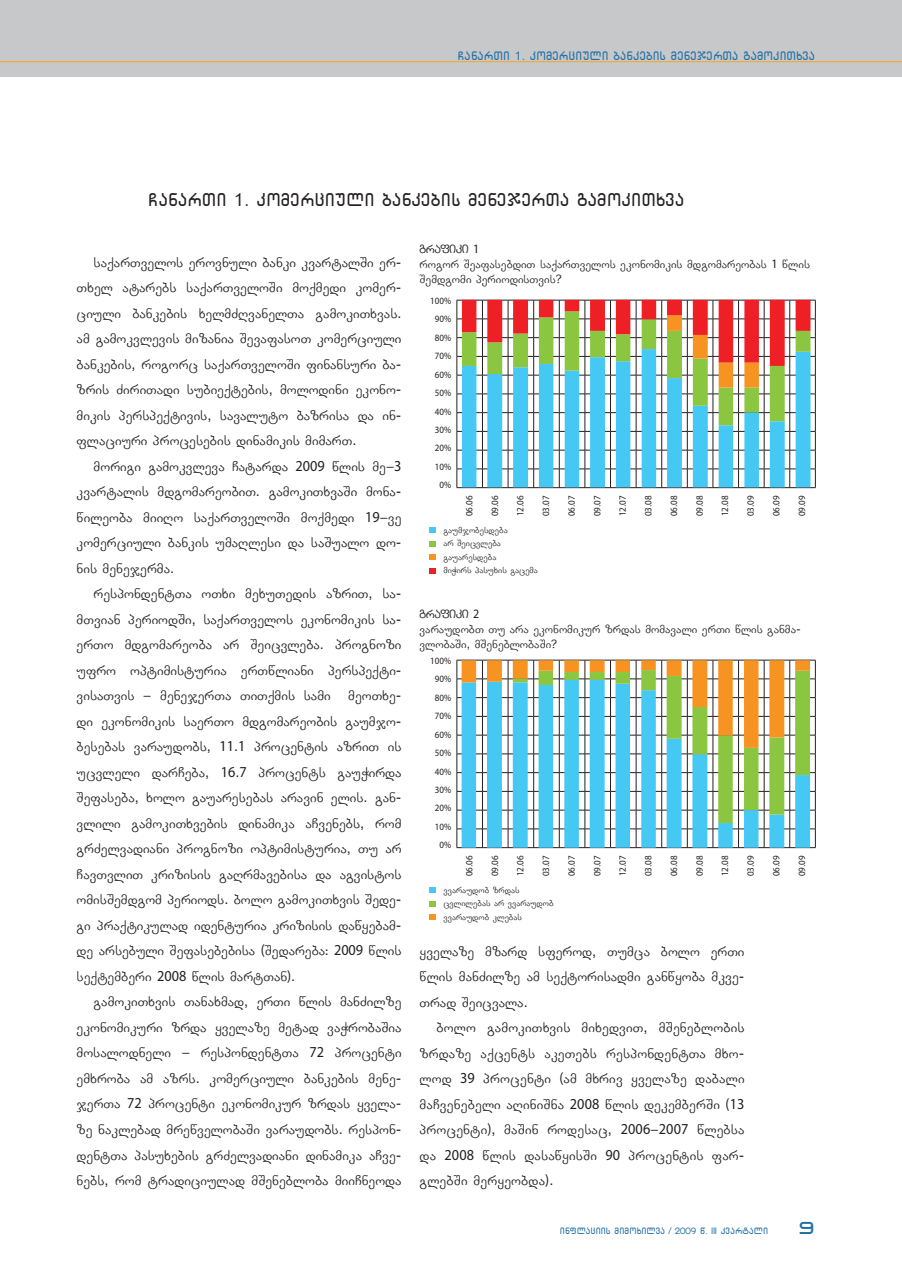
<style>
.page{position:relative;width:902px;height:1280px;background:#fff}
.page>*{position:absolute;margin:0;border:0;box-sizing:border-box;transform-origin:0 0}
.t1{font:18px "Sanet";color:#231f20}
.t2{font:18px "Gotthard";color:#206ea6}
.t3{font:14.25px/25.5px "A Kolkhety N";color:#231f20;text-align:justify}
.t4{font:12px/15px "A Kolkhety N";color:#231f20}
.t5{font:12px "Sanet";color:#206ea6}
.t6{font:12px "A Kolkhety M";color:#231f20}
.t7{font:9px/13.5px "A Kolkhety N";color:#231f20}
.t8{font:9px "Sanet";color:#206ea6}
</style>
<div class="page">
<div style="left:0;top:0;width:901px;height:77px;background:#c7c8ca"></div>
<hr style="left:0;top:61px;width:901px;height:1px;background:#f9a51b">
<hr style="left:456px;top:487px;width:359px;height:1px;background:#231f20">
<hr style="left:456px;top:847px;width:154px;height:1px;background:#231f20">
<hr style="left:610px;top:847px;width:205px;height:1px;background:#231f20">
<svg style="left:429px;top:527px;width:6px;height:6px"></svg>
<svg style="left:429px;top:887px;width:6px;height:6px"></svg>
<svg style="left:429px;top:541px;width:6px;height:6px"></svg>
<svg style="left:429px;top:901px;width:6px;height:6px"></svg>
<svg style="left:429px;top:554px;width:6px;height:6px"></svg>
<svg style="left:429px;top:914px;width:6px;height:5px"></svg>
<svg style="left:429px;top:568px;width:6px;height:6px"></svg>
<svg style="left:456px;top:300px;width:360px;height:187px"></svg>
<svg style="left:456px;top:660px;width:360px;height:187px"></svg>
<p class="t5" style="left:457px;top:49px;width:359px">CANARTI 1. KOMERCIULI BANKEBIS MENEJERTA GAMOKITXVA</p>
<p class="t1" style="left:148px;top:189px;width:538px">CANARTI 1. KOMERCIULI BANKEBIS MENEJERTA GAMOKITXVA</p>
<p class="t3" style="left:77px;top:249px;width:326px;text-indent:17px">SAQARTVELOS EROVNULI BANKI KVARTALSI ER-TXEL ATAREBS SAQARTVELOSI MOQMEDI KOMER-CIULI BANKEBIS XELMZRVANELTA GAMOKITXVAS.<br>AM GAMOKVLEVIS MIZANIA SEVAFASOT KOMERCIULI BANKEBIS, ROGORC SAQARTVELOSI FINANSURI BA-ZRIS ZIRITADI SUBIEQTEBIS, MOLODINI EKONO-MIKIS PERSPEQTIVIS, SAVALUTO BAZRISA DA IN-FLACIURI PROCESEBIS DINAMIKIS MIMART.</p>
<p class="t3" style="left:77px;top:453px;width:326px;text-indent:17px">MORIGI GAMOKVLEVA CATARDA 2009 WLIS ME_3<br>KVARTALIS MDGOMAREOBIT. GAMOKITXVASI MONA-WILEOBA MIIRO SAQARTVELOSI MOQMEDI 19_VE KOMERCIULI BANKIS UMARLESI DA SASUALO DO-NIS MENEJERMA.</p>
<p class="t3" style="left:77px;top:581px;width:326px;text-indent:17px">RESPONDENTTA OTXI MEXUTEDIS AZRIT, SA-MTVIAN PERIODSI, SAQARTVELOS EKONOMIKIS SA-ERTO MDGOMAREOBA AR SEICVLEBA. PROGNOZI UFRO OPTIMISTURIA ERTWLIANI PERSPEQTI-VISATVIS _ MENEJERTA TITQMIS SAMI MEOTXE-DI EKONOMIKIS SAERTO MDGOMAREOBIS GAUMJO-BESEBAS VARAUDOBS, 11.1 PROCENTIS AZRIT IS UCVLELI DARCEBA, 16.7 PROCENTS GAUWIRDA SEFASEBA, XOLO GAUARESEBAS ARAVIN ELIS. GAN-VLILI GAMOKITXVEBIS DINAMIKA ACVENEBS, ROM GRZELVADIANI PROGNOZI OPTIMISTURIA, TU AR CAVTVLIT KRIZISIS GARRMAVEBISA DA AGVISTOS OMISSEMDGOM PERIODS. BOLO GAMOKITXVIS SEDE-GI PRAQTIKULAD IDENTURIA KRIZISIS DAWYEBAM-DE ARSEBULI SEFASEBEBISA (SEDAREBA: 2009 WLIS SEQTEMBERI 2008 WLIS MARTTAN).</p>
<p class="t3" style="left:77px;top:989px;width:326px;text-indent:17px">GAMOKITXVIS TANAXMAD, ERTI WLIS MANZILZE EKONOMIKURI ZRDA YVELAZE METAD VAWROBASIA MOSALODNELI _ RESPONDENTTA 72 PROCENTI EMXROBA AM AZRS. KOMERCIULI BANKEBIS MENE-JERTA 72 PROCENTI EKONOMIKUR ZRDAS YVELA-ZE NAKLEBAD MREWVELOBASI VARAUDOBS. RESPON-DENTTA PASUXEBIS GRZELVADIANI DINAMIKA ACVE-NEBS, ROM TRADICIULAD MSENEBLOBA MIICNEODA</p>
<p class="t6" style="left:419px;top:242px;width:61px">GRAFIKI 1</p>
<p class="t4" style="left:419px;top:257px;width:392px">ROGOR SEAFASEBDIT SAQARTVELOS EKONOMIKIS MDGOMAREOBAS 1 WLIS<br>SEMDGOMI PERIODISTVIS?</p>
<p class="t7" style="left:430px;top:294px;width:22px">100%</p>
<p class="t7" style="left:435px;top:312px;width:18px">90%</p>
<p class="t7" style="left:435px;top:331px;width:18px">80%</p>
<p class="t7" style="left:435px;top:349px;width:18px">70%</p>
<p class="t7" style="left:435px;top:368px;width:18px">60%</p>
<p class="t7" style="left:435px;top:386px;width:18px">50%</p>
<p class="t7" style="left:435px;top:405px;width:18px">40%</p>
<p class="t7" style="left:435px;top:423px;width:18px">30%</p>
<p class="t7" style="left:435px;top:442px;width:18px">20%</p>
<p class="t7" style="left:435px;top:460px;width:18px">10%</p>
<p class="t7" style="left:439px;top:478px;width:13px">0%</p>
<p class="t7" style="left:462px;top:516px;width:23px;rotate:-90deg">06.06</p>
<p class="t7" style="left:488px;top:516px;width:23px;rotate:-90deg">09.06</p>
<p class="t7" style="left:513px;top:516px;width:23px;rotate:-90deg">12.06</p>
<p class="t7" style="left:539px;top:516px;width:23px;rotate:-90deg">03.07</p>
<p class="t7" style="left:443px;top:523px;width:96px">GAUMJOBESDEBA<br>AR SEICVLEBA<br>GAUARESDEBA<br>MIWIRS PASUXIS GACEMA</p>
<p class="t7" style="left:565px;top:516px;width:23px;rotate:-90deg">06.07</p>
<p class="t7" style="left:590px;top:516px;width:23px;rotate:-90deg">09.07</p>
<p class="t7" style="left:616px;top:516px;width:23px;rotate:-90deg">12.07</p>
<p class="t7" style="left:641px;top:516px;width:23px;rotate:-90deg">03.08</p>
<p class="t7" style="left:667px;top:516px;width:23px;rotate:-90deg">06.08</p>
<p class="t7" style="left:692px;top:516px;width:23px;rotate:-90deg">09.08</p>
<p class="t7" style="left:718px;top:516px;width:23px;rotate:-90deg">12.08</p>
<p class="t7" style="left:744px;top:516px;width:23px;rotate:-90deg">03.09</p>
<p class="t7" style="left:769px;top:516px;width:23px;rotate:-90deg">06.09</p>
<p class="t7" style="left:795px;top:516px;width:23px;rotate:-90deg">09.09</p>
<p class="t6" style="left:419px;top:607px;width:61px">GRAFIKI 2</p>
<p class="t4" style="left:419px;top:622px;width:382px">VARAUDOBT TU ARA EKONOMIKUR ZRDAS MOMAVALI ERTI WLIS GANMA-<br>VLOBASI, MSENEBLOBASI?</p>
<p class="t7" style="left:430px;top:654px;width:22px">100%</p>
<p class="t7" style="left:435px;top:672px;width:18px">90%</p>
<p class="t7" style="left:435px;top:691px;width:18px">80%</p>
<p class="t7" style="left:435px;top:709px;width:18px">70%</p>
<p class="t7" style="left:435px;top:728px;width:18px">60%</p>
<p class="t7" style="left:435px;top:746px;width:18px">50%</p>
<p class="t7" style="left:435px;top:765px;width:18px">40%</p>
<p class="t7" style="left:435px;top:783px;width:18px">30%</p>
<p class="t7" style="left:435px;top:802px;width:18px">20%</p>
<p class="t7" style="left:435px;top:820px;width:18px">10%</p>
<p class="t7" style="left:439px;top:838px;width:13px">0%</p>
<p class="t7" style="left:462px;top:876px;width:23px;rotate:-90deg">06.06</p>
<p class="t7" style="left:488px;top:876px;width:23px;rotate:-90deg">09.06</p>
<p class="t7" style="left:513px;top:876px;width:23px;rotate:-90deg">12.06</p>
<p class="t7" style="left:539px;top:876px;width:23px;rotate:-90deg">03.07</p>
<p class="t7" style="left:565px;top:876px;width:23px;rotate:-90deg">06.07</p>
<p class="t7" style="left:590px;top:876px;width:23px;rotate:-90deg">09.07</p>
<p class="t7" style="left:616px;top:876px;width:23px;rotate:-90deg">12.07</p>
<p class="t7" style="left:641px;top:876px;width:23px;rotate:-90deg">03.08</p>
<p class="t7" style="left:667px;top:876px;width:23px;rotate:-90deg">06.08</p>
<p class="t7" style="left:692px;top:876px;width:23px;rotate:-90deg">09.08</p>
<p class="t7" style="left:718px;top:876px;width:23px;rotate:-90deg">12.08</p>
<p class="t7" style="left:744px;top:876px;width:23px;rotate:-90deg">03.09</p>
<p class="t7" style="left:769px;top:876px;width:23px;rotate:-90deg">06.09</p>
<p class="t7" style="left:795px;top:876px;width:23px;rotate:-90deg">09.09</p>
<p class="t7" style="left:443px;top:883px;width:112px">VVARAUDOB ZRDAS<br>CVLILEBAS AR VVARAUDOB<br>VVARAUDOB KLEBAS</p>
<p class="t3" style="left:419px;top:938px;width:326px">YVELAZE MZARD SFEROD, TUMCA BOLO ERTI WLIS MANZILZE AM SEQTORISADMI GANWYOBA MKVE-TRAD SEICVALA.</p>
<p class="t3" style="left:419px;top:1014px;width:326px;text-indent:17px">BOLO GAMOKITXVIS MIXEDVIT, MSENEBLOBIS ZRDAZE AQCENTS AKETEBS RESPONDENTTA MXO-LOD 39 PROCENTI (AM MXRIV YVELAZE DABALI MACVENEBELI ARINISNA 2008 WLIS DEKEMBERSI (13<br>PROCENTI), MASIN RODESAC, 2006_2007 WLEBSA DA 2008 WLIS DASAWYISSI 90 PROCENTIS FAR-GLEBSI MERYEOBDA).</p>
<p class="t8" style="left:560px;top:1225px;width:210px">INFLACIIS MIMOXILVA / 2009 W. III KVARTALI</p>
<p class="t2" style="left:798px;top:1218px;width:18px">9</p>
</div>
